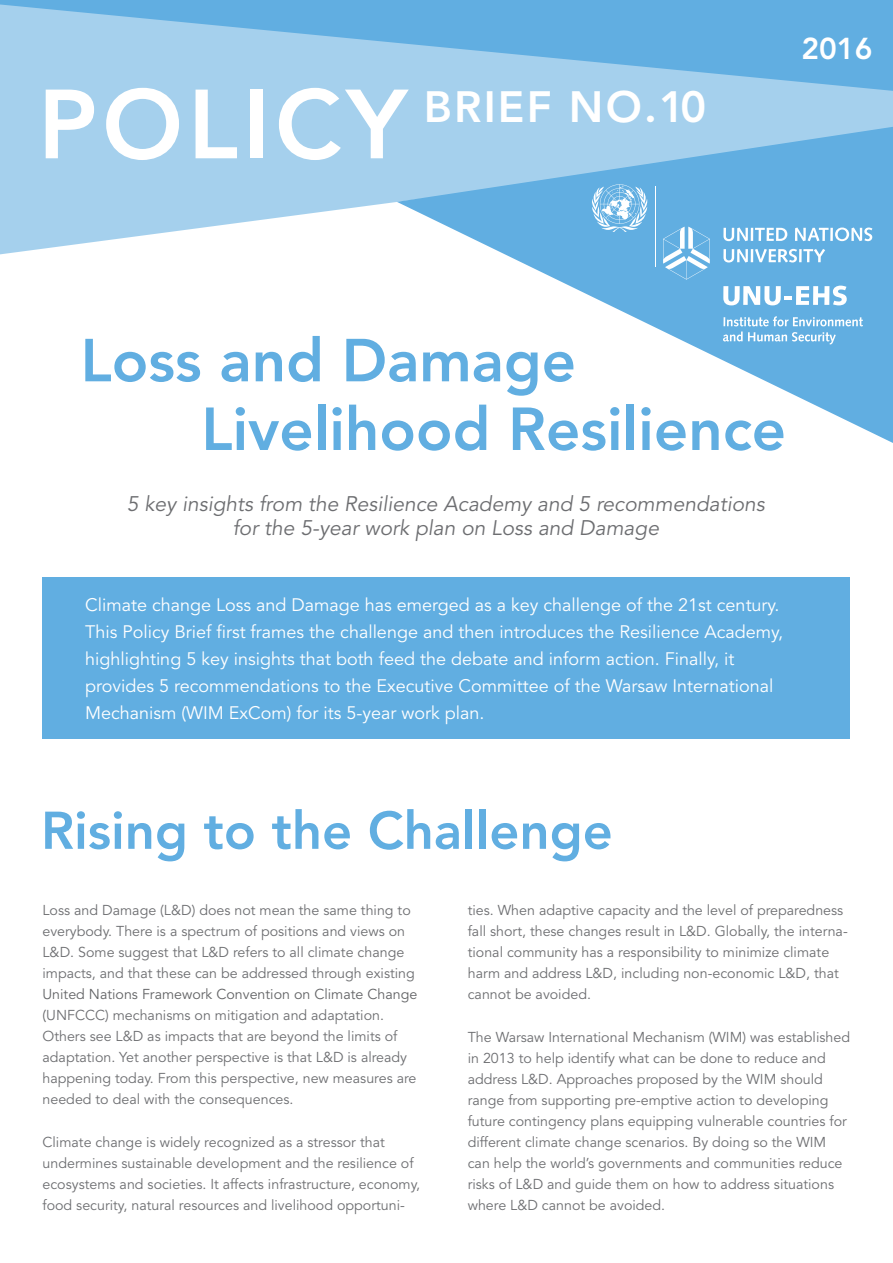
<style>
.page{position:relative;width:893px;height:1263px;background:#fff}
.page>*{position:absolute;margin:0;border:0;box-sizing:border-box;transform-origin:0 0}
.t1{font:800 97.05px "Avenir LT Std";letter-spacing:.05em;color:#fff}
.t2{font:800 60px "Avenir LT Std";color:#61aee1}
.t3{font:800 52.5px "Avenir LT Std";color:#61aee1}
.t4{font:800 43.5px "Avenir LT Std";letter-spacing:.05em;color:#fff}
.t5{font:800 30px "Avenir LT Std";color:#fff}
.t6{font:italic 21px/24px "Avenir LT Pro";color:#6d6e71;text-align:center}
.t7{font:18px/27px "Avenir LT Std";color:#fff}
.Fliesstext{font:14.25px/21px "Avenir LT Std";color:#6d6e71}
.s1{color:#636466}
</style>
<div class="page">
<svg style="left:562px;top:282px;width:331px;height:161px"></svg>
<svg style="left:0;top:91px;width:893px;height:191px;fill:#a5d0ed"></svg>
<svg style="left:0;top:0;width:893px;height:91px;background:#81bee6"></svg>
<svg style="left:723px;top:286px;width:124px;height:19px"></svg>
<svg style="left:723px;top:316px;width:140px;height:28px;background:#83bfe7"></svg>
<hr style="left:655px;top:187px;width:1px;height:80px;background:#fff">
<svg style="left:592px;top:184px;width:55px;height:48px"></svg>
<svg style="left:663px;top:227px;width:47px;height:53px"></svg>
<svg style="left:723px;top:228px;width:64px;height:13px"></svg>
<svg style="left:795px;top:228px;width:77px;height:13px"></svg>
<svg style="left:723px;top:249px;width:102px;height:13px"></svg>
<div style="left:43px;top:577px;width:807px;height:162px;background:#61aee1"></div>
<p class="t1" style="left:38px;top:67px;width:371px">POLICY</p>
<p class="t4" style="left:424px;top:81px;width:284px">BRIEF NO.10</p>
<p class="t5" style="left:801px;top:31px;width:73px">2016</p>
<p class="t2" style="left:81px;top:325px;width:497px">Loss and Damage</p>
<p class="t2" style="left:201px;top:394px;width:586px">Livelihood Resilience</p>
<p class="t6" style="left:127px;top:492px;width:639px">5 key insights from the Resilience Academy and 5 recommendations for the 5-year work plan on Loss and Damage</p>
<p class="t7" style="left:85px;top:591px;width:700px">Climate change Loss and Damage has emerged as a key challenge of the 21st century.<br>This Policy Brief first frames the challenge and then introduces the Resilience Academy, highlighting 5 key insights that both feed the debate and inform action. Finally, it provides 5 recommendations to the Executive Committee of the Warsaw International Mechanism (WIM ExCom) for its 5-year work plan.</p>
<p class="t3" style="left:41px;top:799px;width:573px">Rising to the Challenge</p>
<p class="Fliesstext" style="left:43px;top:900px;width:376px">Loss and Damage (L&amp;D) does not mean the same thing to everybody. There is a spectrum of positions and views on L&amp;D. Some suggest that L&amp;D refers to all climate change impacts, and that these can be addressed through existing <span class="s1">United Nations Framework Convention on Climate Change (</span>UNFCCC) mechanisms on mitigation and adaptation.<br>Others see L&amp;D as impacts that are beyond the limits of adaptation. Yet another perspective is that L&amp;D is already happening today. From this perspective, new measures are needed to deal with the consequences.</p>
<p class="Fliesstext" style="left:43px;top:1131px;width:379px">Climate change is widely recognized as a stressor that undermines sustainable development and the resilience of ecosystems and societies. It affects infrastructure, economy, food security, natural resources and livelihood opportuni-</p>
<p class="Fliesstext" style="left:468px;top:900px;width:381px">ties. When adaptive capacity and the level of preparedness fall short, these changes result in L&amp;D. Globally, the interna&shy;tional community has a responsibility to minimize climate harm and address L&amp;D, including non-economic L&amp;D, that cannot be avoided.</p>
<p class="Fliesstext" style="left:468px;top:1026px;width:384px">The Warsaw International Mechanism (WIM) was established in 2013 to help identify what can be done to reduce and address L&amp;D. Approaches proposed by the WIM should range from supporting pre-emptive action to developing future contingency plans equipping vulnerable countries for different climate change scenarios. By doing so the WIM can help the world’s governments and communities reduce risks of L&amp;D and guide them on how to address situations where L&amp;D cannot be avoided.</p>
</div>
